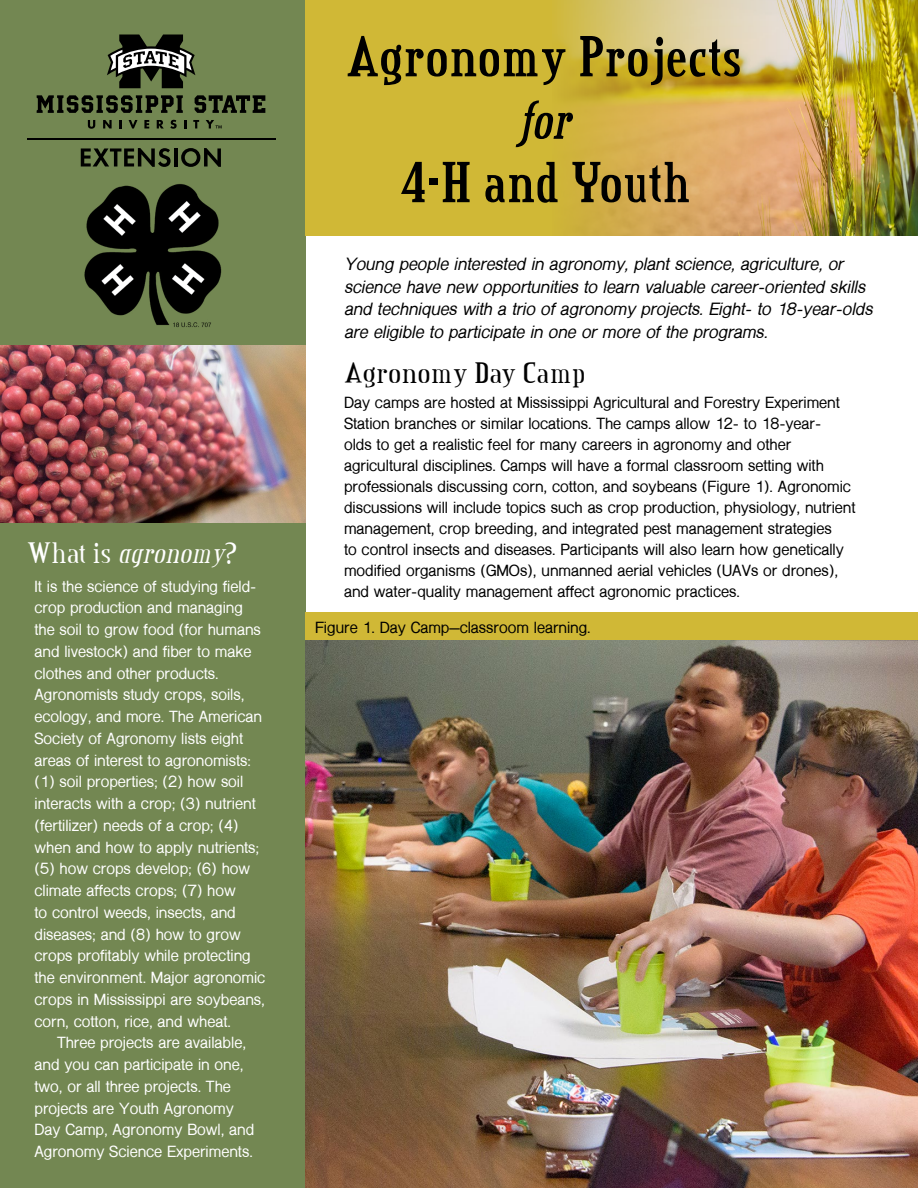
<style>
.page{position:relative;width:918px;height:1188px;background:#fff}
.page>*{position:absolute;margin:0;border:0;box-sizing:border-box;transform-origin:0 0}
.t1{font:700 60px "Credit Valley";color:#000;scale:.9 1}
.t2{font:italic 700 57px "Credit Valley";color:#000;scale:.9 1}
.heading{font:italic 31.5px "Credit Valley";color:#fff}
.heading-2{font:31.5px "Credit Valley";color:#000}
.intro_text{font:italic 700 16.5px/22.5px "Shree Dev 0714";color:#000}
.text{font:700 15px/21.8px "Shree Dev 0714";color:#fff}
.text-2{font:700 15px/21px "Shree Dev 0714";color:#000}
.s1{font-style:normal}
</style>
<div class="page">
<div style="left:0;top:0;width:305px;height:1188px;background:#738752"></div>
<div style="left:305px;top:0;width:613px;height:235px;background:#d0b836"></div>
<img style="left:0;top:346px;width:305px;height:176px">
<img style="left:561px;top:0;width:357px;height:235px">
<svg style="left:107px;top:34px;width:88px;height:54px"></svg>
<svg style="left:81px;top:148px;width:90px;height:19px"></svg>
<hr style="left:174px;top:148px;width:4px;height:18px;background:#000">
<svg style="left:181px;top:148px;width:40px;height:19px"></svg>
<hr style="left:27px;top:139px;width:248px;height:1px;background:#000">
<svg style="left:37px;top:95px;width:146px;height:18px"></svg>
<svg style="left:195px;top:95px;width:70px;height:18px"></svg>
<svg style="left:88px;top:120px;width:7px;height:9px"></svg>
<svg style="left:103px;top:120px;width:9px;height:8px"></svg>
<svg style="left:119px;top:120px;width:3px;height:8px"></svg>
<svg style="left:129px;top:120px;width:8px;height:8px"></svg>
<svg style="left:144px;top:120px;width:5px;height:8px"></svg>
<svg style="left:157px;top:120px;width:7px;height:8px"></svg>
<svg style="left:170px;top:120px;width:7px;height:9px"></svg>
<svg style="left:184px;top:120px;width:2px;height:8px"></svg>
<svg style="left:193px;top:120px;width:6px;height:8px"></svg>
<svg style="left:206px;top:120px;width:16px;height:8px"></svg>
<img style="left:84px;top:184px;width:138px;height:143px">
<div style="left:305px;top:612px;width:613px;height:29px;background:#d0b836"></div>
<img style="left:305px;top:640px;width:613px;height:548px">
<h2 class="heading" style="left:27px;top:538px;width:212px"><span class="s1">What is</span> agronomy<span class="s1">?</span></h2>
<p class="text" style="left:34px;top:576px;width:232px">It is the science of studying field&shy;crop production and managing the soil to grow food (for humans and livestock) and fiber to make clothes and other products.<br>Agronomists study crops, soils, ecology, and more. The American<br>Society of Agronomy lists eight areas of interest to agronomists: (1) soil properties; (2) how soil interacts with a crop; (3) nutrient (fertilizer) needs of a crop; (4) when and how to apply nutrients; (5) how crops develop; (6) how climate affects crops; (7) how<br>to control weeds, insects, and diseases; and (8) how to grow crops profitably while protecting the environment. Major agronomic crops in Mississippi are soybeans, corn, cotton, rice, and wheat.</p>
<p class="text" style="left:34px;top:1032px;width:221px;text-indent:22px">Three projects are available, and you can participate in one, two, or all three projects. The projects are Youth Agronomy<br>Day Camp, Agronomy Bowl, and<br>Agronomy Science Experiments.</p>
<h1 class="t1" style="left:346px;top:25px;width:441px">Agronomy Projects</h1>
<h1 class="t2" style="left:519px;top:90px;width:58px">for</h1>
<h1 class="t1" style="left:399px;top:151px;width:325px">4-H and Youth</h1>
<p class="intro_text" style="left:344px;top:254px;width:530px">Young people interested in agronomy, plant science, agriculture, or science have new opportunities to learn valuable career-oriented skills and techniques with a trio of agronomy projects. Eight- to 18-year-olds are eligible to participate in one or more of the programs.</p>
<h2 class="heading-2" style="left:344px;top:357px;width:243px">Agronomy Day Camp</h2>
<p class="text-2" style="left:344px;top:392px;width:513px">Day camps are hosted at Mississippi Agricultural and Forestry Experiment Station branches or similar locations. The camps allow 12- to 18-year-<br>olds to get a realistic feel for many careers in agronomy and other agricultural disciplines. Camps will have a formal classroom setting with professionals discussing corn, cotton, and soybeans (Figure 1). Agronomic discussions will include topics such as crop production, physiology, nutrient management, crop breeding, and integrated pest management strategies<br>to control insects and diseases. Participants will also learn how genetically modified organisms (GMOs), unmanned aerial vehicles (UAVs or drones), and water-quality management affect agronomic practices.</p>
<p class="text-2" style="left:315px;top:617px;width:277px">Figure 1. Day Camp–classroom learning.</p>
</div>
